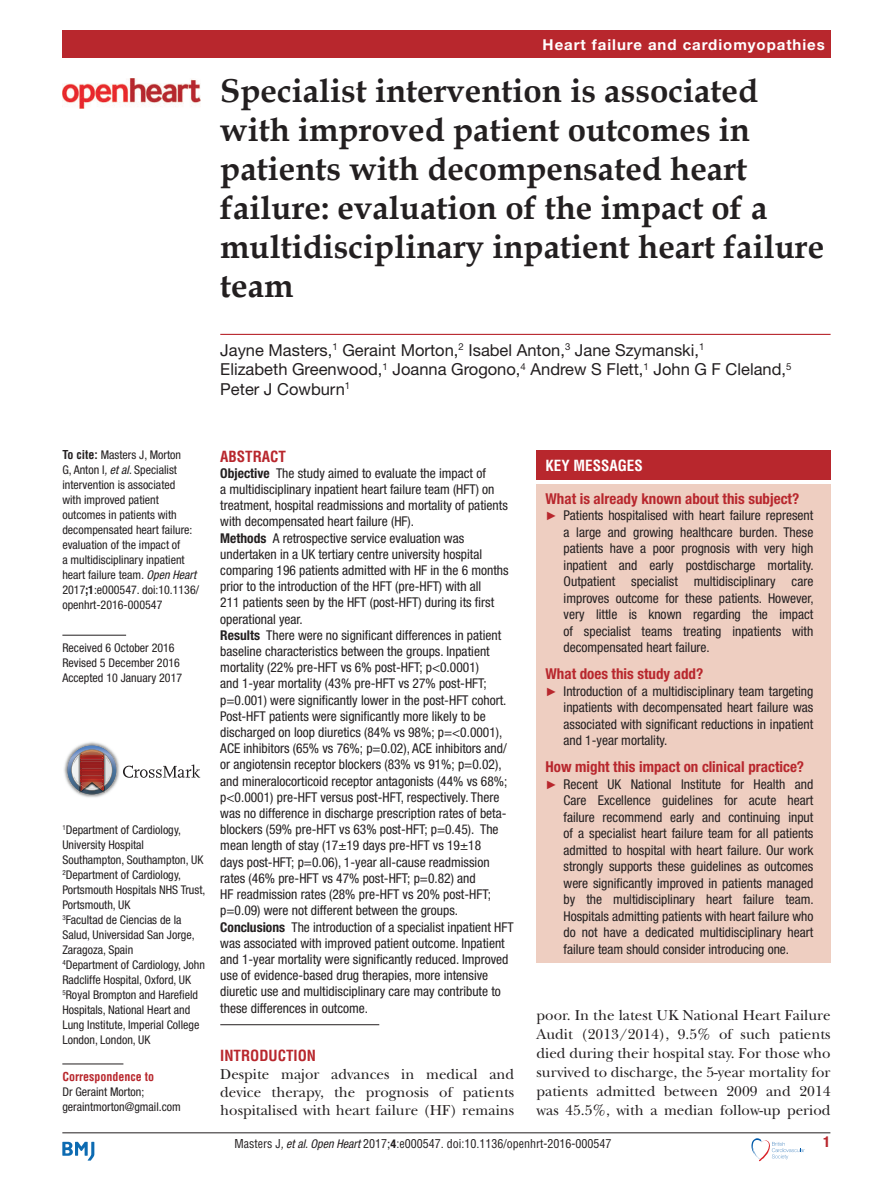
<style>
.page{position:relative;width:893px;height:1191px;background:#fff}
.page>*{position:absolute;margin:0;border:0;box-sizing:border-box;transform-origin:0 0}
.t1{font:700 33px/39px "Book Antiqua";color:#231f20}
.t2{font:16.5px/19.5px "Helvetica Neue LT Std";color:#231f20}
.t3{font:15px/18.9px "New Baskerville";color:#231f20;text-align:justify}
.t4{font:700 condensed 15px "Helvetica Neue LT Std";color:#b8272d}
.t5{font:700 15px "Helvetica Neue LT Std";letter-spacing:.065em;color:#fff}
.t6{font:700 condensed 15px "Helvetica";color:#b8272d}
.t7{font:700 condensed 15px "Helvetica";color:#fff}
.t8{font:condensed 13.5px/16.2px "Helvetica Neue LT Std";color:#231f20;text-align:justify}
.t9{font:condensed 12px/15px "Helvetica Neue LT Std";color:#231f20}
.t10{font:condensed 12px "Helvetica LT Std";color:#231f20}
.t11{font:700 condensed 12px "Helvetica";color:#b8272d}
.s1{font-family:"Helvetica LT Std";font-weight:700}
.s2{font-style:italic}
.s3{font-weight:700}
.s4{font-family:"Arial";font-stretch:normal;font-size:12px;color:#b8272d}
.s5{font-family:"Helvetica Neue LT Std";font-style:italic}
.s6{font-family:"Helvetica Neue LT Std";font-stretch:normal}
.s7{font-family:"Helvetica Neue LT Std";font-weight:700}
</style>
<div class="page">
<hr style="left:62px;top:1132px;width:768px;height:1px;background:#231f20">
<svg style="left:62px;top:1141px;width:32px;height:19px"></svg>
<img style="left:62px;top:78px;width:138px;height:30px">
<svg style="left:751px;top:1138px;width:54px;height:23px"></svg>
<div style="left:62px;top:31px;width:769px;height:27px;background:#b8272d"></div>
<hr style="left:62px;top:635px;width:64px;height:1px;background:#231f20">
<hr style="left:62px;top:1063px;width:61px;height:1px;background:#231f20">
<hr style="left:220px;top:334px;width:611px;height:1px;background:#b8272d">
<hr style="left:220px;top:1024px;width:159px;height:1px;background:#231f20">
<img style="left:64px;top:742px;width:56px;height:56px">
<svg style="left:67px;top:745px;width:49px;height:49px;background:#a38388"></svg>
<svg style="left:123px;top:764px;width:77px;height:13px"></svg>
<div style="left:537px;top:450px;width:294px;height:30px;background:#b8272d"></div>
<div style="left:537px;top:484px;width:294px;height:478px;background:#eecec1"></div>
<p class="t5" style="left:543px;top:35px;width:284px">Heart failure and cardiomyopathies</p>
<h1 class="t1" style="left:220px;top:71px;width:605px">Specialist intervention is associated with improved patient outcomes in patients with decompensated heart failure: evaluation of the impact of a multidisciplinary inpatient heart failure team</h1>
<p class="t2" style="left:220px;top:340px;width:573px">Jayne Masters,<sup>1</sup> Geraint Morton,<sup>2</sup> Isabel Anton,<sup>3</sup> Jane Szymanski,<sup>1<br></sup>Elizabeth Greenwood,<sup>1</sup> Joanna Grogono,<sup>4</sup> Andrew S Flett,<sup>1</sup> John G F Cleland,<sup>5<br></sup>Peter J Cowburn<sup>1</sup></p>
<p class="t9" style="left:62px;top:447px;width:138px"><span class="s1">To cite:</span> Masters J, Morton<br>G, Anton I<span class="s2">, et al</span>. Specialist intervention is associated<br>with improved patient outcomes in patients with decompensated heart failure: evaluation of the impact of<br>a multidisciplinary inpatient heart failure team<span class="s2">. Open Heart<br></span>2017<span class="s3">;1</span>:e000547. doi:10.1136/ openhrt-2016-000547</p>
<p class="t9" style="left:62px;top:640px;width:121px">Received 6 October 2016<br>Revised 5 December 2016<br>Accepted 10 January 2017</p>
<p class="t9" style="left:62px;top:822px;width:145px"><sup>1</sup>Department of Cardiology,<br>University Hospital<br>Southampton, Southampton, UK<br><sup>2</sup>Department of Cardiology,<br>Portsmouth Hospitals NHS Trust,<br>Portsmouth, UK<br><sup>3</sup>Facultad de Ciencias de la<br>Salud, Universidad San Jorge,<br>Zaragoza, Spain<br><sup>4</sup>Department of Cardiology, John<br>Radcliffe Hospital, Oxford, UK<br><sup>5</sup>Royal Brompton and Harefield<br>Hospitals, National Heart and<br>Lung Institute, Imperial College<br>London, London, UK</p>
<p class="t11" style="left:62px;top:1069px;width:93px">CORRESPONDENCE TO</p>
<p class="t9" style="left:62px;top:1084px;width:120px">Dr Geraint Morton; geraintmorton@gmail.com</p>
<p class="t6" style="left:220px;top:446px;width:67px">ABSTRACT</p>
<p class="t8" style="left:220px;top:465px;width:295px;text-align:left"><span class="s3">Objective</span> The study aimed to evaluate the impact of<br>a multidisciplinary inpatient heart failure team (HFT) on treatment, hospital readmissions and mortality of patients with decompensated heart failure (HF).<br><span class="s3">Methods</span> A retrospective service evaluation was undertaken in a UK tertiary centre university hospital comparing 196 patients admitted with HF in the 6 months prior to the introduction of the HFT (pre-HFT) with all<br>211 patients seen by the HFT (post-HFT) during its first operational year.<br><span class="s3">Results</span> There were no significant differences in patient baseline characteristics between the groups. Inpatient mortality (22% pre-HFT vs 6% post-HFT; p&lt;0.0001)<br>and 1-year mortality (43% pre-HFT vs 27% post-HFT; p=0.001) were significantly lower in the post-HFT cohort.<br>Post-HFT patients were significantly more likely to be discharged on loop diuretics (84% vs 98%; p=&lt;0.0001), ACE inhibitors (65% vs 76%; p=0.02), ACE inhibitors and/ or angiotensin receptor blockers (83% vs 91%; p=0.02), and mineralocorticoid receptor antagonists (44% vs 68%; p&lt;0.0001) pre-HFT versus post-HFT, respectively. There was no difference in discharge prescription rates of beta&shy;blockers (59% pre-HFT vs 63% post-HFT; p=0.45). The mean length of stay (17±19 days pre-HFT vs 19±18<br>days post-HFT; p=0.06), 1-year all-cause readmission rates (46% pre-HFT vs 47% post-HFT; p=0.82) and<br>HF readmission rates (28% pre-HFT vs 20% post-HFT; p=0.09) were not different between the groups.<br><span class="s3">Conclusions</span> The introduction of a specialist inpatient HFT was associated with improved patient outcome. Inpatient and 1-year mortality were significantly reduced. Improved use of evidence-based drug therapies, more intensive diuretic use and multidisciplinary care may contribute to these differences in outcome.</p>
<p class="t6" style="left:220px;top:1045px;width:97px">INTRODUCTION</p>
<p class="t3" style="left:220px;top:1065px;width:296px;line-height:18px">Despite major advances in medical and device therapy, the prognosis of patients hospitalised with heart failure (HF) remains</p>
<p class="t7" style="left:546px;top:456px;width:99px">KEY MESSAGES</p>
<p class="t4" style="left:546px;top:489px;width:255px">What is already known about this subject?</p>
<p class="t8" style="left:564px;top:507px;width:252px;text-indent:-18px"><span class="s4">►</span> Patients hospitalised with heart failure represent a large and growing healthcare burden. These patients have a poor prognosis with very high inpatient and early postdischarge mortality.<br>Outpatient specialist multidisciplinary care improves outcome for these patients. However, very little is known regarding the impact of specialist teams treating inpatients with decompensated heart failure.</p>
<p class="t4" style="left:546px;top:665px;width:159px">What does this study add?</p>
<p class="t8" style="left:564px;top:682px;width:251px;text-indent:-18px"><span class="s4">►</span> Introduction of a multidisciplinary team targeting inpatients with decompensated heart failure was associated with significant reductions in inpatient and 1-year mortality.</p>
<p class="t4" style="left:546px;top:758px;width:260px">How might this impact on clinical practice?</p>
<p class="t8" style="left:564px;top:775px;width:252px;text-indent:-18px"><span class="s4">►</span> Recent UK National Institute for Health and Care Excellence guidelines for acute heart failure recommend early and continuing input of a specialist heart failure team for all patients admitted to hospital with heart failure. Our work strongly supports these guidelines as outcomes were significantly improved in patients managed by the multidisciplinary heart failure team.<br>Hospitals admitting patients with heart failure who do not have a dedicated multidisciplinary heart failure team should consider introducing one.</p>
<p class="t3" style="left:537px;top:1005px;width:296px">poor. In the latest UK National Heart Failure Audit (2013/2014), 9.5% of such patients died during their hospital stay. For those who survived to discharge, the 5-year mortality for patients admitted between 2009 and 2014 was 45.5%, with a median follow-up period</p>
<p class="t10" style="left:234px;top:1135px;width:378px">Masters J<span class="s5">, et al. Open Heart</span> 2017<span class="s6">;</span><span class="s7">4</span>:e000547. doi:10.1136/openhrt-2016-000547</p>
<p class="t4" style="left:823px;top:1133px;width:9px">1</p>
</div>
